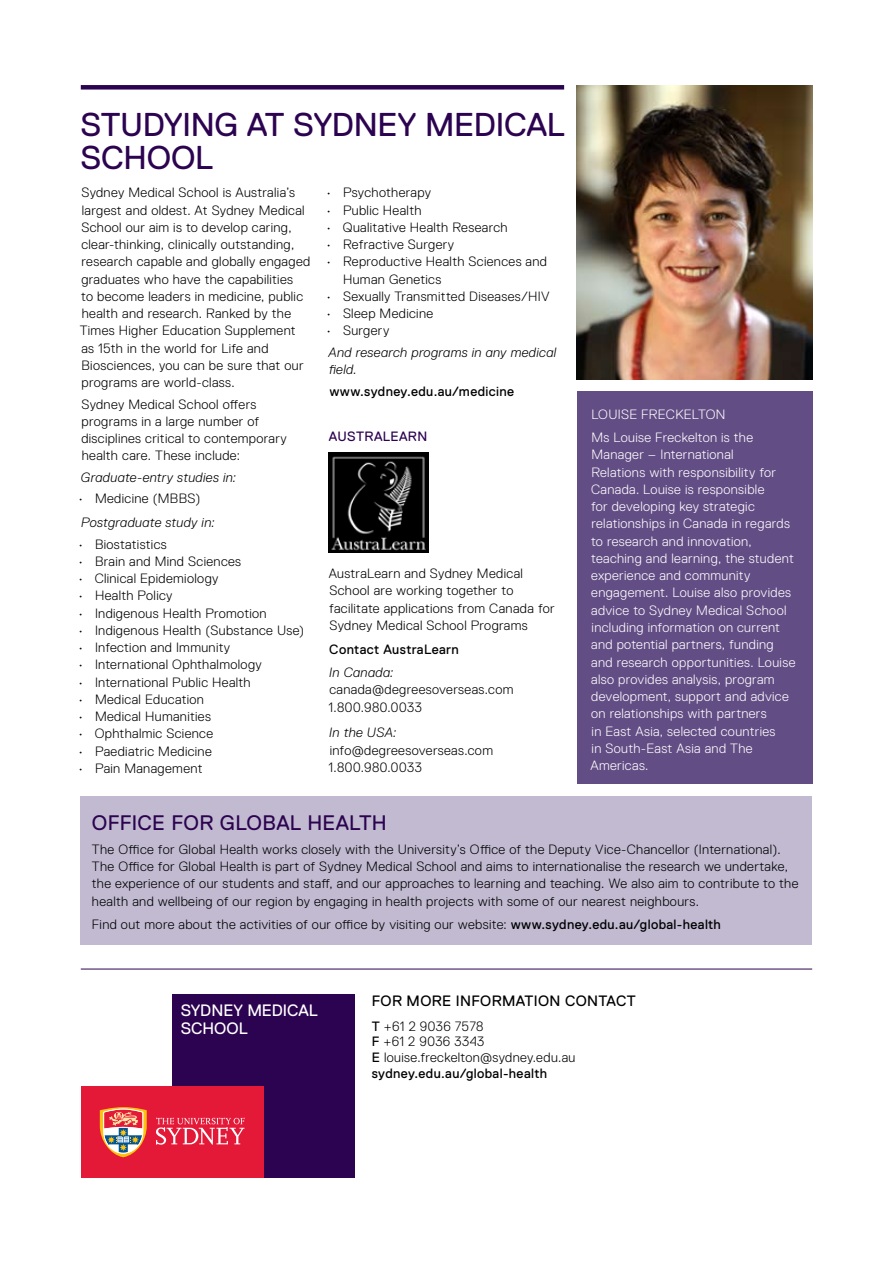
<style>
.page{position:relative;width:893px;height:1263px;background:#fff}
.page>*{position:absolute;margin:0;border:0;box-sizing:border-box;transform-origin:0 0}
.t1{font:33px/33px "Replica Std";letter-spacing:-.01em;color:#2c0350}
.t2{font:21px "Replica Std";letter-spacing:.02em;color:#2c0350}
.t3{font:16.5px/18px "Replica Std";color:#fff}
.t4{font:15px "Replica Std";letter-spacing:.025em;color:#000}
.t5{font:300 13.5px/17.2px "Replica Std";letter-spacing:.025em;color:#000}
.t6{font:300 13.5px/17.2px "Replica Std";letter-spacing:.025em;color:#fff}
.t7{font:italic 300 13.5px/17.2px "Replica Std";letter-spacing:.025em;color:#000}
.t8{font:13.5px "Replica Std";letter-spacing:.025em;color:#000}
.t9{font:13.5px "Replica Std";letter-spacing:.025em;color:#2c0350}
.s1{font-weight:400}
</style>
<div class="page">
<hr style="left:81px;top:969px;width:731px;height:1px;background:#2c0350">
<div style="left:172px;top:995px;width:183px;height:183px;background:#2c0350"></div>
<div style="left:81px;top:1086px;width:183px;height:92px;background:#e31937"></div>
<svg style="left:156px;top:1118px;width:89px;height:27px"></svg>
<svg style="left:100px;top:1107px;width:47px;height:50px"></svg>
<img style="left:577px;top:85px;width:235px;height:295px">
<div style="left:81px;top:796px;width:731px;height:149px;background:#c1bad1"></div>
<div style="left:81px;top:85px;width:483px;height:5px;background:#2c0350"></div>
<div style="left:577px;top:391px;width:235px;height:392px;background:#634d85"></div>
<img style="left:329px;top:453px;width:99px;height:99px">
<h1 class="t1" style="left:81px;top:108px;width:466px">STU DYING AT SYDNEY M EDICAL<br>SCHOOL</h1>
<p class="t5" style="left:80px;top:184px;width:232px">Sydney Medical School is Australia’s largest and oldest. At Sydney Medical School our aim is to develop caring, clear-thinking, clinically outstanding, research capable and globally engaged graduates who have the capabilities<br>to become leaders in medicine, public health and research. Ranked by the Times Higher Education Supplement as 15th in the world for Life and Biosciences, you can be sure that our programs are world-class.</p>
<p class="t5" style="left:81px;top:395px;width:207px">Sydney Medical School offers programs in a large number of disciplines critical to contemporary health care. These include:</p>
<p class="t7" style="left:81px;top:469px;width:157px">Graduate-entry studies in:</p>
<p class="t5" style="left:78px;top:490px;width:124px">• Medicine (MBBS)</p>
<p class="t7" style="left:81px;top:514px;width:135px">Postgraduate study in:</p>
<p class="t5" style="left:78px;top:535px;width:90px">• Biostatistics</p>
<p class="t5" style="left:78px;top:553px;width:165px">• Brain and Mind Sciences</p>
<p class="t5" style="left:78px;top:570px;width:142px">• Clinical Epidemiology</p>
<p class="t5" style="left:78px;top:587px;width:96px">• Health Policy</p>
<p class="t5" style="left:78px;top:604px;width:190px">• Indigenous Health Promotion</p>
<p class="t5" style="left:78px;top:622px;width:227px">• Indigenous Health (Substance Use)</p>
<p class="t5" style="left:78px;top:639px;width:154px">• Infection and Immunity</p>
<p class="t5" style="left:78px;top:656px;width:185px">• International Ophthalmology</p>
<p class="t5" style="left:78px;top:673px;width:174px">• International Public Health</p>
<p class="t5" style="left:78px;top:691px;width:127px">• Medical Education</p>
<p class="t5" style="left:78px;top:708px;width:134px">• Medical Humanities</p>
<p class="t5" style="left:78px;top:725px;width:137px">• Ophthalmic Science</p>
<p class="t5" style="left:78px;top:742px;width:135px">• Paediatric Medicine</p>
<p class="t5" style="left:78px;top:760px;width:126px">• Pain Management</p>
<p class="t5" style="left:326px;top:184px;width:106px">• Psychotherapy</p>
<p class="t5" style="left:326px;top:201px;width:97px">• Public Health</p>
<p class="t5" style="left:326px;top:219px;width:183px">• Qualitative Health Research</p>
<p class="t5" style="left:326px;top:236px;width:130px">• Refractive Surgery</p>
<p class="t5" style="left:343px;top:253px;width:206px;text-indent:-17px">• Reproductive Health Sciences and<br>Human Genetics</p>
<p class="t5" style="left:326px;top:288px;width:225px">• Sexually Transmitted Diseases/HIV</p>
<p class="t5" style="left:326px;top:305px;width:109px">• Sleep Medicine</p>
<p class="t5" style="left:326px;top:322px;width:65px">• Surgery</p>
<p class="t7" style="left:329px;top:344px;width:229px">And research programs in any medical field.</p>
<p class="t8" style="left:329px;top:384px;width:186px">WWW.SYDNEY.EDU.AU/MEDICINE</p>
<p class="t9" style="left:329px;top:428px;width:100px">AUSTRALEAR N</p>
<p class="t5" style="left:329px;top:565px;width:228px">AustraLearn and Sydney Medical School are working together to facilitate applications from Canada for Sydney Medical School Programs</p>
<p class="t8" style="left:329px;top:641px;width:131px">CONTACT AUSTRALEARN</p>
<p class="t7" style="left:329px;top:664px;width:66px">In Canada:</p>
<p class="t5" style="left:329px;top:681px;width:186px">canada@degreesoverseas.com<br>1.800.980.0033</p>
<p class="t7" style="left:329px;top:724px;width:69px">In the USA:</p>
<p class="t5" style="left:329px;top:741px;width:166px">info@degreesoverseas.com<br>1.800.980.0033</p>
<p class="t6" style="left:591px;top:402px;width:163px;line-height:23.7px">LOUISE FRECKELTON<br>Ms Louise Freckelton is the</p>
<p class="t6" style="left:590px;top:446px;width:206px">Manager – International<br>Relations with responsibility for<br>Canada. Louise is responsible<br>for developing key strategic relationships in Canada in regards to research and innovation, teaching and learning, the student experience and community engagement. Louise also provides advice to Sydney Medical School including information on current and potential partners, funding and research opportunities. Louise also provides analysis, program development, support and advice on relationships with partners<br>in East Asia, selected countries<br>in South-East Asia and The<br>Americas.</p>
<h2 class="t2" style="left:92px;top:811px;width:12px">OFFI</h2>
<h2 class="t2" style="left:138px;top:811px;width:139px">CE FOR GLOBAL</h2>
<h2 class="t2" style="left:307px;top:811px;width:81px">HEALTH</h2>
<p class="t5" style="left:92px;top:840px;width:708px">The Office for Global Health works closely with the University’s Office of the Deputy Vice-Chancellor (International).<br>The Office for Global Health is part of Sydney Medical School and aims to internationalise the research we undertake, the experience of our students and staff, and our approaches to learning and teaching. We also aim to contribute to the health and wellbeing of our region by engaging in health projects with some of our nearest neighbours.</p>
<p class="t5" style="left:92px;top:916px;width:631px">Find out more about the activities of our office by visiting our website: <span class="s1">WWW.SYDNEY.EDU.AU/GLOBAL-HEALTH</span></p>
<p class="t3" style="left:181px;top:1001px;width:129px">SYDNEY M EDICAL<br>SCHOOL</p>
<p class="t4" style="left:372px;top:993px;width:266px">FOR MORE INFORMATION CONTACT</p>
<p class="t5" style="left:372px;top:1018px;width:205px;line-height:15.8px"><span class="s1">T</span> +61 2 9036 7578<br><span class="s1">F</span> +61 2 9036 3343<br><span class="s1">E</span> louise.freckelton@sydney.edu.au<br><span class="s1">SYDNEY.EDU.AU/GLOBAL-HEALTH</span></p>
</div>
